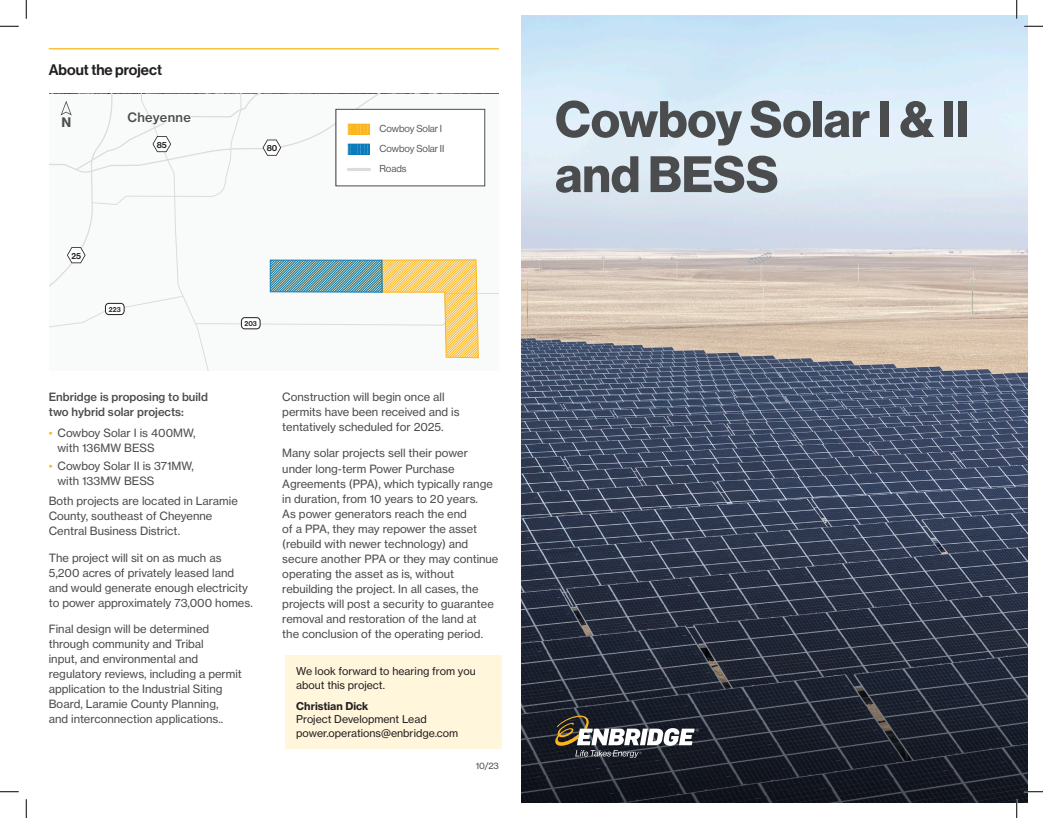
<style>
.page{position:relative;width:1043px;height:818px;background:#fff}
.page>*{position:absolute;margin:0;border:0;box-sizing:border-box;transform-origin:0 0}
.t1{font:50px/55px "N Haas Grotesk DS Std 75 Bd";color:#4b4c4d}
.subhead{font:15px "N Haas Grotesk DS Std 65 Md";color:#231f20}
.t2{font:13px "N Haas Grotesk TX Std 75 Bd";color:#4c4d4e}
.t3{font:12.75px "N Haas Grotesk TX Std 65 Md";letter-spacing:.025em;color:#4c4d4e}
.Body_copy{font:11.25px/15px "N Haas Grotesk TX Std 55 Rg";color:#4b4c4d}
.Body_copy-2{font:11.25px/15px "N Haas Grotesk TX Std 65 Md";color:#4b4c4d}
.Body_copy-3{font:10.62px/13.8px "N Haas Grotesk TX Std 55 Rg";color:#231f20}
.t4{font:9.88px "N Haas Grotesk DS Std 55 Rg";color:#545554}
.Header_1{font:8.75px "N Haas Grotesk TX Std 55 Rg";color:#4b4c4d}
.t5{font:8.62px "N Haas Grotesk DS Std 65 Md";color:#231f20}
.t6{font:7.12px "N Haas Grotesk DS Std 65 Md";color:#231f20}
.s1{color:#fcb61c}
.s2{font-family:"N Haas Grotesk TX Std 75 Bd"}
</style>
<div class="page">
<img style="left:521px;top:15px;width:507px;height:480px">
<svg style="left:521px;top:495px;width:507px;height:307px;background:#2a3141"></svg>
<svg style="left:555px;top:715px;width:143px;height:42px"></svg>
<svg style="left:49px;top:94px;width:450px;height:276px"></svg>
<div style="left:348px;top:124px;width:21px;height:10px;border:1px solid #fcb61d"></div>
<div style="left:336px;top:109px;width:149px;height:77px;border:1px solid #4b4c4d"></div>
<div style="left:285px;top:655px;width:217px;height:93px;background:#fff6db"></div>
<hr style="left:49px;top:48px;width:450px;height:1px;background:#fcb61c">
<svg style="left:0;top:25px;width:19px;height:2px"></svg>
<svg style="left:1024px;top:25px;width:18px;height:2px"></svg>
<svg style="left:0;top:791px;width:19px;height:1px"></svg>
<svg style="left:1024px;top:790px;width:18px;height:2px"></svg>
<svg style="left:25px;top:0;width:2px;height:19px"></svg>
<svg style="left:25px;top:799px;width:2px;height:19px"></svg>
<svg style="left:1015px;top:0;width:2px;height:19px"></svg>
<svg style="left:1015px;top:799px;width:2px;height:19px"></svg>
<p class="subhead" style="left:49px;top:61px;width:115px">About the project</p>
<p class="t2" style="left:61px;top:114px;width:11px">N</p>
<p class="t3" style="left:127px;top:110px;width:65px">Cheyenne</p>
<p class="t5" style="left:157px;top:140px;width:12px">85</p>
<p class="t5" style="left:267px;top:143px;width:12px">80</p>
<p class="t5" style="left:71px;top:251px;width:11px">25</p>
<p class="t6" style="left:109px;top:305px;width:13px">223</p>
<p class="t6" style="left:244px;top:319px;width:14px">203</p>
<p class="t4" style="left:379px;top:123px;width:64px">Cowboy Solar I</p>
<p class="t4" style="left:379px;top:143px;width:66px">Cowboy Solar II</p>
<p class="t4" style="left:379px;top:163px;width:29px">Roads</p>
<p class="Body_copy-2" style="left:49px;top:389px;width:161px">Enbridge is proposing to build two hybrid solar projects:</p>
<p class="Body_copy" style="left:58px;top:425px;width:140px;text-indent:-9px"><span class="s1">•</span> Cowboy Solar I is 400MW, with 136MW BESS</p>
<p class="Body_copy" style="left:58px;top:458px;width:138px;text-indent:-9px"><span class="s1">•</span> Cowboy Solar II is 371MW, with 133MW BESS</p>
<p class="Body_copy" style="left:49px;top:494px;width:190px">Both projects are located in Laramie<br>County, southeast of Cheyenne<br>Central Business District.</p>
<p class="Body_copy" style="left:49px;top:550px;width:205px">The project will sit on as much as 5,200 acres of privately leased land and would generate enough electricity to power approximately 73,000 homes.</p>
<p class="Body_copy" style="left:49px;top:621px;width:195px">Final design will be determined through community and Tribal<br>input, and environmental and regulatory reviews, including a permit application to the Industrial Siting Board, Laramie County Planning,<br>and interconnection applications..</p>
<p class="Body_copy" style="left:282px;top:389px;width:179px">Construction will begin once all permits have been received and is tentatively scheduled for 2025.</p>
<p class="Body_copy" style="left:282px;top:446px;width:218px">Many solar projects sell their power under long-term Power Purchase Agreements (PPA), which typically range in duration, from 10 years to 20 years.<br>As power generators reach the end<br>of a PPA, they may repower the asset (rebuild with newer technology) and secure another PPA or they may continue operating the asset as is, without rebuilding the project. In all cases, the projects will post a security to guarantee removal and restoration of the land at<br>the conclusion of the operating period.</p>
<p class="Body_copy-3" style="left:296px;top:664px;width:181px">We look forward to hearing from you about this project.</p>
<p class="Body_copy-3" style="left:296px;top:698px;width:163px"><span class="s2">Christian Dick<br></span>Project Development Lead power.operations@enbridge.com</p>
<p class="Header_1" style="left:476px;top:760px;width:25px">10/23</p>
<p class="t1" style="left:555px;top:93px;width:416px">Cowboy Solar I &amp; II and BESS</p>
</div>
